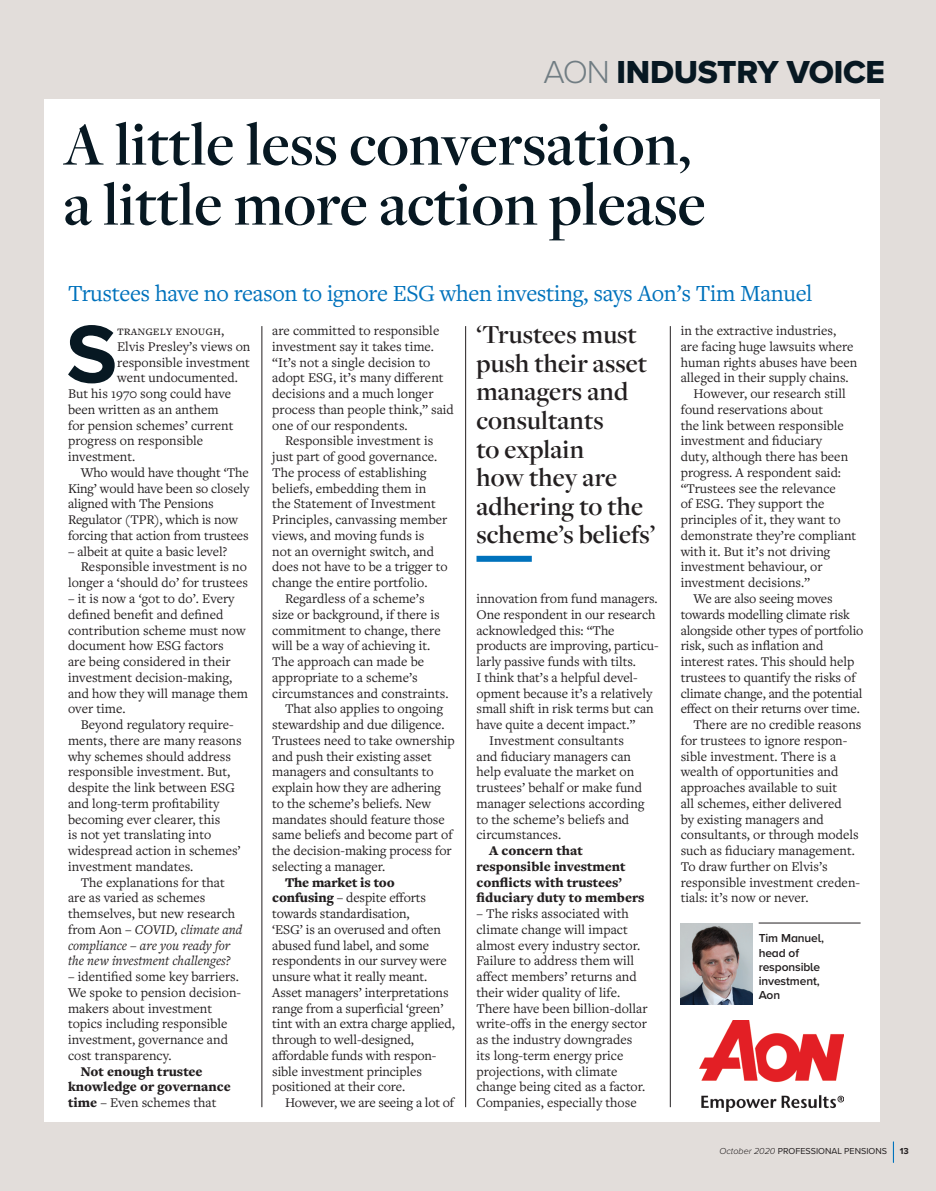
<style>
.page{position:relative;width:936px;height:1191px;background:#fff}
.page>*{position:absolute;margin:0;border:0;box-sizing:border-box;transform-origin:0 0}
.Body_drop_cap{font:700 84.75px "Proxima Nova";color:#071822}
._42pt_head{font:600 63px/60px "Freight Disp Pro";color:#071822}
.Top_line_slug{font:33px "Proxima Nova Extrabld";letter-spacing:-.01em;color:#071822}
.Pullquote_no_rule{font:600 27px/28.5px "Freight Disp Pro";letter-spacing:.005em;color:#231f20}
.Big_feature_blue_dec{font:24px "Freight Text Pro";letter-spacing:-.015em;color:#0072bc}
.Body{font:13.8px/15.8px "Freight Text Pro";color:#231f20}
.Body_drop_cap-2{font:13.8px "Freight Text Pro";color:#231f20}
.Body-2{font:900 13.8px/15.8px "Freight Text Pro";color:#231f20}
.Caption_rule_above{font:600 12px/14.2px "Proxima Nova A";letter-spacing:-.01em;color:#231f20}
.t1{font:9px "Proxima Nova";color:#231f20}
.t2{font:700 9px "Proxima Nova";color:#231f20}
.s1{font-family:"Proxima Nova";font-weight:300;color:#717d83}
.s2{font-weight:900}
.s3{font-style:italic}
.s4{font-weight:400}
.s5{font-weight:300;font-style:italic}
</style>
<div class="page">
<div style="left:0;top:0;width:43px;height:1191px;background:#e2ddda"></div>
<div style="left:880px;top:0;width:55px;height:1191px;background:#e2ddda"></div>
<div style="left:0;top:1123px;width:935px;height:68px;background:#e2ddda"></div>
<div style="left:0;top:0;width:935px;height:99px;background:#e2ddda"></div>
<svg style="left:892px;top:1142px;width:1px;height:20px"></svg>
<hr style="left:758px;top:922px;width:102px;height:1px;background:#231f20">
<hr style="left:261px;top:326px;width:1px;height:781px;background:#231f20">
<hr style="left:465px;top:326px;width:1px;height:781px;background:#231f20">
<hr style="left:670px;top:326px;width:1px;height:781px;background:#231f20">
<img style="left:699px;top:1021px;width:144px;height:90px">
<img style="left:680px;top:923px;width:72px;height:81px">
<div style="left:476px;top:556px;width:55px;height:6px;background:#0072bc"></div>
<p class="Top_line_slug" style="left:543px;top:47px;width:343px"><span class="s1">AON</span> INDUSTRY VOICE</p>
<p class="_42pt_head" style="left:64px;top:113px;width:643px">A little less conversation, a little more action please</p>
<p class="Big_feature_blue_dec" style="left:68px;top:277px;width:746px">Trustees have no reason to ignore ESG when investing, says Aon’s Tim Manuel</p>
<p class="Pullquote_no_rule" style="left:476px;top:320px;width:180px">‘Trustees must push their asset managers and consultants<br>to explain<br>how they are adhering to the scheme’s beliefs’</p>
<p class="Body_drop_cap" style="left:66px;top:291px;width:52px">S</p>
<p class="Body_drop_cap-2" style="left:117px;top:321px;width:108px">trangely enough,</p>
<p class="Body" style="left:680px;top:322px;width:178px">in the extractive industries,<br>are facing huge lawsuits where human rights abuses have been alleged in their supply chains.</p>
<p class="Body" style="left:680px;top:385px;width:177px;text-indent:13px">However, our research still found reservations about<br>the link between responsible investment and fiduciary<br>duty, although there has been progress. A respondent said: “Trustees see the relevance<br>of ESG. They support the principles of it, they want to demonstrate they’re compliant with it. But it’s not driving investment behaviour, or investment decisions.”</p>
<p class="Body" style="left:680px;top:590px;width:184px;text-indent:13px">We are also seeing moves towards modelling climate risk alongside other types of portfolio risk, such as inflation and interest rates. This should help trustees to quantify the risks of climate change, and the potential effect on their returns over time.</p>
<p class="Body" style="left:680px;top:716px;width:182px;text-indent:13px">There are no credible reasons for trustees to ignore respon&shy;sible investment. There is a wealth of opportunities and approaches available to suit<br>all schemes, either delivered<br>by existing managers and consultants, or through models such as fiduciary management.<br>To draw further on Elvis’s responsible investment creden&shy;tials: it’s now or never.</p>
<p class="Caption_rule_above" style="left:758px;top:931px;width:67px">Tim Manuel, head of responsible investment,<br>Aon</p>
<p class="Body" style="left:272px;top:322px;width:183px">are committed to responsible investment say it takes time. “It’s not a single decision to adopt ESG, it’s many different decisions and a much longer process than people think,” said one of our respondents.</p>
<p class="Body" style="left:272px;top:432px;width:177px;text-indent:13px">Responsible investment is just part of good governance.<br>The process of establishing beliefs, embedding them in the Statement of Investment<br>Principles, canvassing member views, and moving funds is<br>not an overnight switch, and does not have to be a trigger to change the entire portfolio.</p>
<p class="Body" style="left:272px;top:590px;width:178px;text-indent:13px">Regardless of a scheme’s size or background, if there is commitment to change, there will be a way of achieving it.<br>The approach can made be appropriate to a scheme’s circumstances and constraints.</p>
<p class="Body" style="left:272px;top:700px;width:184px;text-indent:13px">That also applies to ongoing stewardship and due diligence.<br>Trustees need to take ownership and push their existing asset managers and consultants to explain how they are adhering to the scheme’s beliefs. New mandates should feature those same beliefs and become part of the decision-making process for selecting a manager.</p>
<p class="Body" style="left:272px;top:873px;width:184px;text-indent:13px"><span class="s2">The market is too confusing</span> – despite efforts towards standardisation,<br>‘ESG’ is an overused and often abused fund label, and some respondents in our survey were unsure what it really meant.<br>Asset managers’ interpretations range from a superficial ‘green’ tint with an extra charge applied, through to well-designed, affordable funds with respon&shy;sible investment principles positioned at their core.</p>
<p class="Body" style="left:285px;top:1094px;width:171px">However, we are seeing a lot of</p>
<p class="Body_drop_cap-2" style="left:117px;top:337px;width:135px">Elvis Presley’s views on</p>
<p class="Body_drop_cap-2" style="left:117px;top:353px;width:134px">responsible investment</p>
<p class="Body_drop_cap-2" style="left:117px;top:369px;width:122px">went undocumented.</p>
<p class="Body_drop_cap-2" style="left:68px;top:384px;width:164px">But his 1970 song could have</p>
<p class="Body_drop_cap-2" style="left:68px;top:400px;width:152px">been written as an anthem</p>
<p class="Body_drop_cap-2" style="left:68px;top:416px;width:167px">for pension schemes’ current</p>
<p class="Body_drop_cap-2" style="left:68px;top:432px;width:137px">progress on responsible</p>
<p class="Body_drop_cap-2" style="left:68px;top:447px;width:69px">investment.</p>
<p class="Body" style="left:68px;top:464px;width:183px;text-indent:13px">Who would have thought ‘The<br>King’ would have been so closely aligned with The Pensions<br>Regulator (TPR), which is now forcing that action from trustees</p>
<p class="Body" style="left:68px;top:543px;width:161px">– albeit at quite a basic level?</p>
<p class="Body" style="left:68px;top:558px;width:181px;text-align:right">Responsible investment is no longer a ‘should do’ for trustees</p>
<p class="Body" style="left:68px;top:590px;width:181px">– it is now a ‘got to do’. Every defined benefit and defined contribution scheme must now document how ESG factors<br>are being considered in their investment decision-making, and how they will manage them over time.</p>
<p class="Body" style="left:68px;top:716px;width:175px;text-indent:13px">Beyond regulatory require&shy;ments, there are many reasons why schemes should address responsible investment. But, despite the link between ESG and long-term profitability becoming ever clearer, this<br>is not yet translating into widespread action in schemes’ investment mandates.</p>
<p class="Body" style="left:68px;top:873px;width:176px;text-indent:13px">The explanations for that are as varied as schemes themselves, but new research from Aon – <span class="s3">COVID, climate and compliance – are you ready for the new investment challenges?</span></p>
<p class="Body" style="left:68px;top:968px;width:174px">– identified some key barriers.<br>We spoke to pension decision&shy;makers about investment topics including responsible investment, governance and cost transparency.</p>
<p class="Body-2" style="left:68px;top:1063px;width:164px;text-indent:13px">Not enough trustee knowledge or governance time <span class="s4">– Even schemes that</span></p>
<p class="Body" style="left:476px;top:590px;width:184px">innovation from fund managers.<br>One respondent in our research acknowledged this: “The products are improving, particu&shy;larly passive funds with tilts.<br>I think that’s a helpful devel&shy;opment because it’s a relatively small shift in risk terms but can have quite a decent impact.”</p>
<p class="Body" style="left:476px;top:732px;width:169px;text-indent:13px">Investment consultants and fiduciary managers can help evaluate the market on trustees’ behalf or make fund manager selections according to the scheme’s beliefs and circumstances.</p>
<p class="Body-2" style="left:476px;top:842px;width:170px;text-indent:13px">A concern that responsible investment conflicts with trustees’ fiduciary duty to members</p>
<p class="Body" style="left:476px;top:905px;width:172px">– The risks associated with climate change will impact almost every industry sector.<br>Failure to address them will affect members’ returns and their wider quality of life.<br>There have been billion-dollar write-offs in the energy sector as the industry downgrades its long-term energy price projections, with climate change being cited as a factor.<br>Companies, especially those</p>
<p class="t1" style="left:719px;top:1144px;width:169px"><span class="s5">October 2020</span> PROFESSIONAL PENSIONS</p>
<p class="t2" style="left:899px;top:1144px;width:10px">13</p>
</div>
